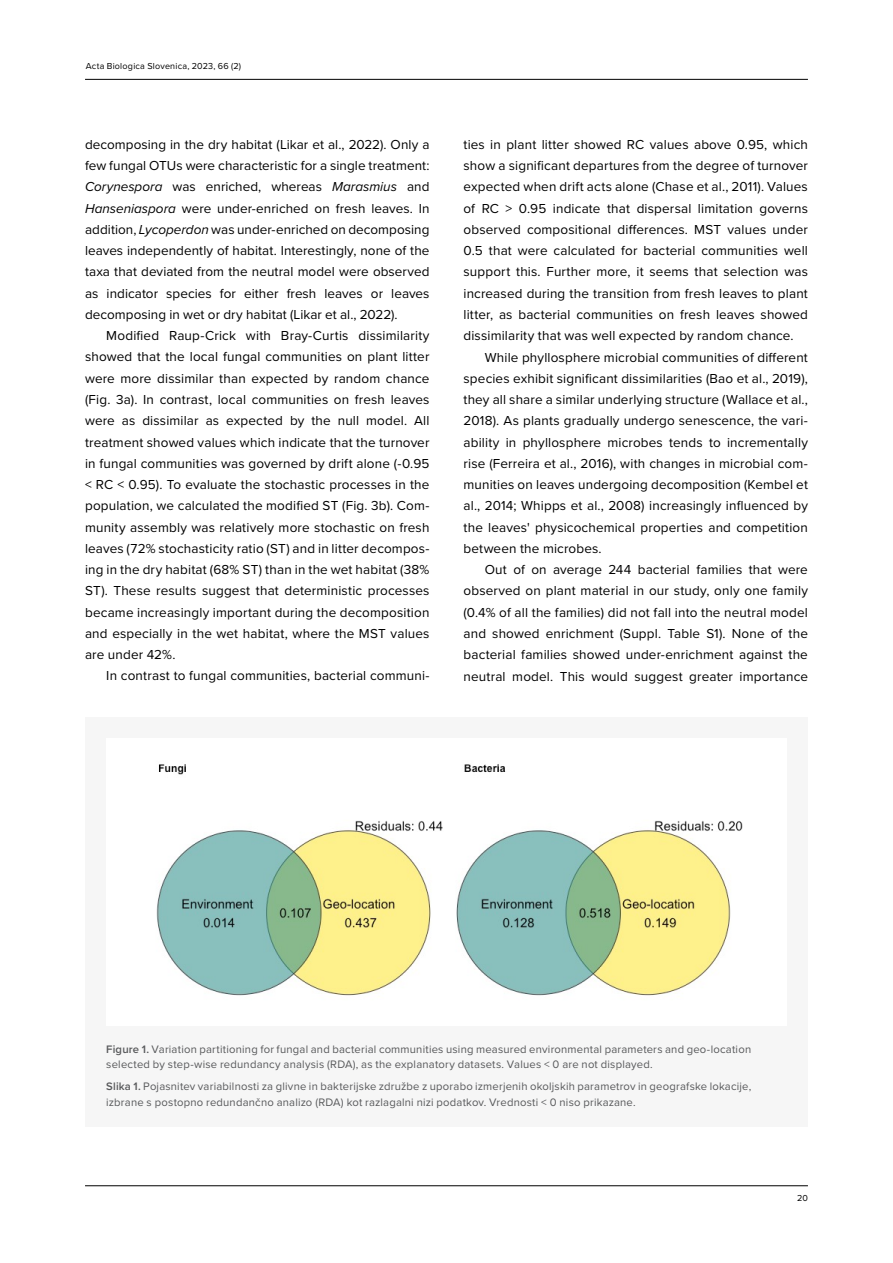
<style>
.page{position:relative;width:893px;height:1263px;background:#fff}
.page>*{position:absolute;margin:0;border:0;box-sizing:border-box;transform-origin:0 0}
.t1{font:13.5px/21.3px "Proxima Nova";letter-spacing:.01em;color:#000;text-align:justify}
.t2{font:11.25px/15.9px "Proxima Nova";letter-spacing:.02em;color:#58595b}
.t3{font:9px "Proxima Nova";letter-spacing:.025em;color:#000}
.s1{font-style:italic}
.s2{font-weight:600}
</style>
<div class="page">
<hr style="left:85px;top:1185px;width:723px;height:1px;background:#000">
<hr style="left:85px;top:79px;width:723px;height:1px;background:#000">
<div style="left:85px;top:718px;width:723px;height:409px;background:#f6f6f6"></div>
<div style="left:106px;top:739px;width:681px;height:287px;background:#fff"></div>
<img style="left:156px;top:764px;width:586px;height:232px">
<p class="t3" style="left:86px;top:59px;width:157px">Acta Biologica Slovenica, 2023, 66 (2)</p>
<p class="t1" style="left:85px;top:133px;width:346px">decomposing in the dry habitat (Likar et al., 2022). Only a few fungal OTUs were characteristic for a single treatment:<br><span class="s1">Corynespora</span> was enriched, whereas <span class="s1">Marasmius</span> and <span class="s1">Hanseniaspora</span> were under-enriched on fresh leaves. In addition, <span class="s1">Lycoperdon</span> was under-enriched on decomposing leaves independently of habitat. Interestingly, none of the taxa that deviated from the neutral model were observed as indicator species for either fresh leaves or leaves decomposing in wet or dry habitat (Likar et al., 2022).</p>
<p class="t1" style="left:85px;top:324px;width:346px;text-indent:21px">Modified Raup-Crick with Bray-Curtis dissimilarity showed that the local fungal communities on plant litter were more dissimilar than expected by random chance (Fig. 3a). In contrast, local communities on fresh leaves were as dissimilar as expected by the null model. All treatment showed values which indicate that the turnover in fungal communities was governed by drift alone (-0.95 &lt; RC &lt; 0.95). To evaluate the stochastic processes in the population, we calculated the modified ST (Fig. 3b). Com&shy;munity assembly was relatively more stochastic on fresh leaves (72% stochasticity ratio (ST) and in litter decompos&shy;ing in the dry habitat (68% ST) than in the wet habitat (38% ST). These results suggest that deterministic processes became increasingly important during the decomposition and especially in the wet habitat, where the MST values are under 42%.</p>
<p class="t1" style="left:106px;top:665px;width:325px">In contrast to fungal communities, bacterial communi-</p>
<p class="t1" style="left:463px;top:133px;width:346px">ties in plant litter showed RC values above 0.95, which show a significant departures from the degree of turnover expected when drift acts alone (Chase et al., 2011). Values of RC &gt; 0.95 indicate that dispersal limitation governs observed compositional differences. MST values under 0.5 that were calculated for bacterial communities well support this. Further more, it seems that selection was increased during the transition from fresh leaves to plant litter, as bacterial communities on fresh leaves showed dissimilarity that was well expected by random chance.</p>
<p class="t1" style="left:463px;top:346px;width:346px;text-indent:21px">While phyllosphere microbial communities of different species exhibit significant dissimilarities (Bao et al., 2019), they all share a similar underlying structure (Wallace et al., 2018). As plants gradually undergo senescence, the vari&shy;ability in phyllosphere microbes tends to incrementally rise (Ferreira et al., 2016), with changes in microbial com&shy;munities on leaves undergoing decomposition (Kembel et al., 2014; Whipps et al., 2008) increasingly influenced by the leaves' physicochemical properties and competition between the microbes.</p>
<p class="t1" style="left:463px;top:558px;width:346px;text-indent:21px">Out of on average 244 bacterial families that were observed on plant material in our study, only one family (0.4% of all the families) did not fall into the neutral model and showed enrichment (Suppl. Table S1). None of the bacterial families showed under-enrichment against the neutral model. This would suggest greater importance</p>
<p class="t2" style="left:106px;top:1040px;width:646px"><span class="s2">Figure 1.</span> Variation partitioning for fungal and bacterial communities using measured environmental parameters and geo-location selected by step-wise redundancy analysis (RDA), as the explanatory datasets. Values &lt; 0 are not displayed.</p>
<p class="t2" style="left:106px;top:1077px;width:646px"><span class="s2">Slika 1.</span> Pojasnitev variabilnosti za glivne in bakterijske združbe z uporabo izmerjenih okoljskih parametrov in geografske lokacije, izbrane s postopno redundančno analizo (RDA) kot razlagalni nizi podatkov. Vrednosti &lt; 0 niso prikazane.</p>
<p class="t3" style="left:797px;top:1191px;width:12px">20</p>
</div>
